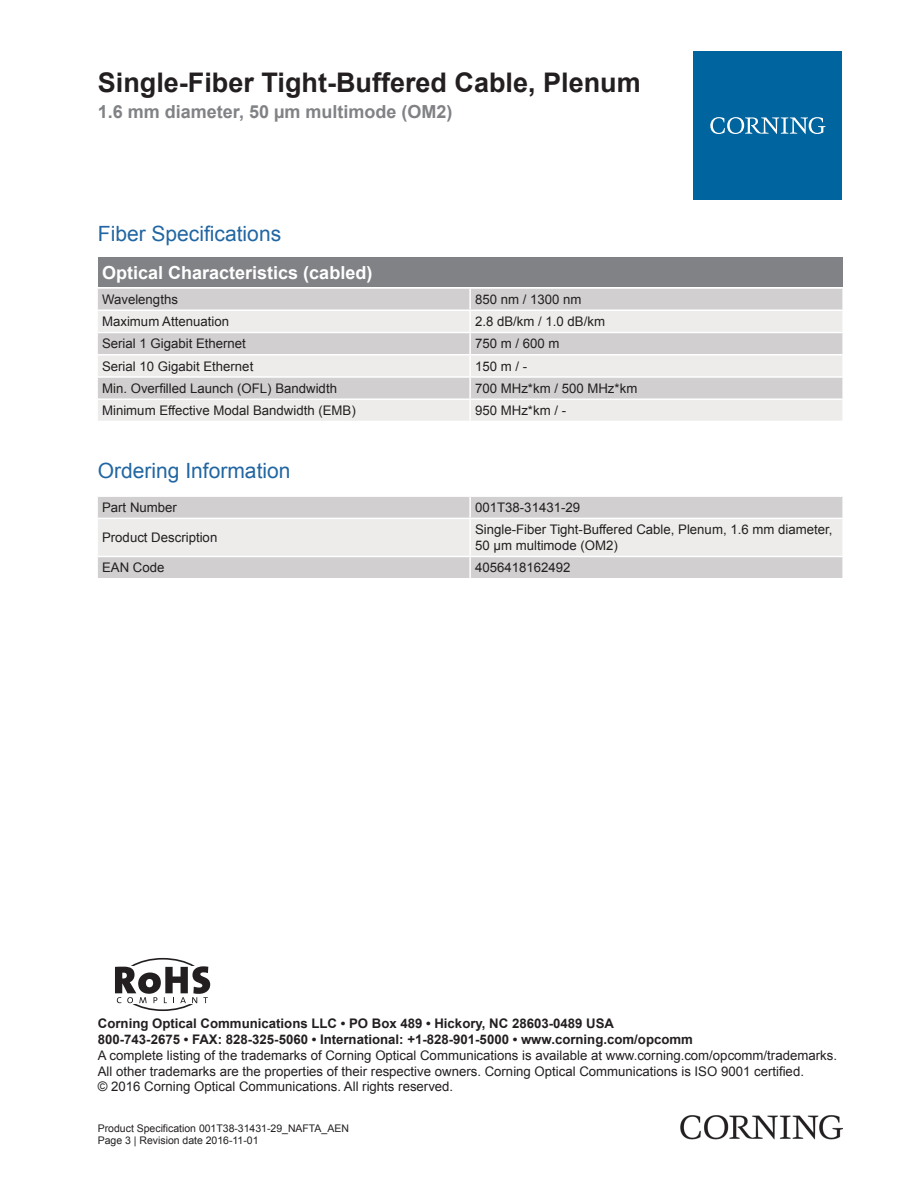
<style>
.page{position:relative;width:919px;height:1187px;background:#fff}
.page>*{position:absolute;margin:0;border:0;box-sizing:border-box;transform-origin:0 0}
.t1{font:700 27px "Arial";color:#231f20}
.t2{font:21px "Arial";color:#2166a2}
.t3{font:700 18px "Arial";color:#808285}
.t4{font:700 18px "Arial";color:#fff}
.t5{font:13.2px/15.9px "Arial";color:#231f20}
.t6{font:700 13.2px/15.9px "Arial";color:#231f20}
.t7{font:10.5px/12.6px "Arial";color:#231f20}
</style>
<div class="page">
<div style="left:98px;top:257px;width:744px;height:30px;background:#808285"></div>
<div style="left:98px;top:289px;width:744px;height:20px;background:#d1cfcf"></div>
<svg style="left:98px;top:311px;width:744px;height:109px;background:#e2e0e0"></svg>
<hr style="left:469px;top:289px;width:2px;height:20px;background:#fff">
<hr style="left:469px;top:311px;width:2px;height:21px;background:#fff">
<hr style="left:469px;top:333px;width:2px;height:21px;background:#fff">
<hr style="left:469px;top:355px;width:2px;height:21px;background:#fff">
<hr style="left:469px;top:378px;width:2px;height:20px;background:#fff">
<hr style="left:469px;top:400px;width:2px;height:20px;background:#fff">
<hr style="left:98px;top:332px;width:372px;height:1px;background:#fff">
<hr style="left:470px;top:332px;width:372px;height:1px;background:#fff">
<hr style="left:98px;top:354px;width:372px;height:1px;background:#fff">
<hr style="left:470px;top:354px;width:372px;height:1px;background:#fff">
<hr style="left:98px;top:376px;width:372px;height:2px;background:#fff">
<hr style="left:470px;top:376px;width:372px;height:2px;background:#fff">
<hr style="left:98px;top:398px;width:372px;height:2px;background:#fff">
<hr style="left:470px;top:398px;width:372px;height:2px;background:#fff">
<div style="left:98px;top:497px;width:744px;height:81px;background:#d1cfcf"></div>
<div style="left:98px;top:519px;width:744px;height:36px;background:#edeceb"></div>
<hr style="left:469px;top:497px;width:2px;height:20px;background:#fff">
<hr style="left:469px;top:519px;width:2px;height:36px;background:#fff">
<hr style="left:469px;top:557px;width:2px;height:21px;background:#fff">
<hr style="left:98px;top:517px;width:372px;height:2px;background:#fff">
<hr style="left:470px;top:517px;width:372px;height:2px;background:#fff">
<hr style="left:98px;top:555px;width:372px;height:2px;background:#fff">
<hr style="left:470px;top:555px;width:372px;height:2px;background:#fff">
<div style="left:693px;top:51px;width:149px;height:149px;background:#00649e"></div>
<svg style="left:710px;top:117px;width:115px;height:17px"></svg>
<img style="left:680px;top:1115px;width:162px;height:24px">
<div style="left:118px;top:957px;width:90px;height:53px;border:2px solid #231f20;border-radius:50%"></div>
<div style="left:98px;top:966px;width:123px;height:38px;background:#fff"></div>
<svg style="left:115px;top:966px;width:95px;height:37px"></svg>
<h1 class="t1" style="left:98px;top:63px;width:544px">Single-Fiber Tight-Buffered Cable, Plenum</h1>
<h3 class="t3" style="left:98px;top:99px;width:356px">1.6 mm diameter, 50 µm multimode (OM2)</h3>
<h2 class="t2" style="left:98px;top:219px;width:185px">Fiber Specifications</h2>
<h3 class="t4" style="left:102px;top:260px;width:272px">Optical Characteristics (cabled)</h3>
<p class="t5" style="left:102px;top:291px;width:77px">Wavelengths</p>
<p class="t5" style="left:475px;top:291px;width:108px">850 nm / 1300 nm</p>
<p class="t5" style="left:102px;top:313px;width:128px">Maximum Attenuation</p>
<p class="t5" style="left:475px;top:313px;width:131px">2.8 dB/km / 1.0 dB/km</p>
<p class="t5" style="left:102px;top:335px;width:145px">Serial 1 Gigabit Ethernet</p>
<p class="t5" style="left:475px;top:335px;width:86px">750 m / 600 m</p>
<p class="t5" style="left:102px;top:358px;width:153px">Serial 10 Gigabit Ethernet</p>
<p class="t5" style="left:475px;top:358px;width:54px">150 m / -</p>
<p class="t5" style="left:102px;top:380px;width:236px">Min. Overfilled Launch (OFL) Bandwidth</p>
<p class="t5" style="left:475px;top:380px;width:164px">700 MHz*km / 500 MHz*km</p>
<p class="t5" style="left:102px;top:402px;width:255px">Minimum Effective Modal Bandwidth (EMB)</p>
<p class="t5" style="left:475px;top:402px;width:92px">950 MHz*km / -</p>
<h2 class="t2" style="left:98px;top:456px;width:194px">Ordering Information</h2>
<p class="t5" style="left:102px;top:499px;width:76px">Part Number</p>
<p class="t5" style="left:475px;top:499px;width:106px">001T38-31431-29</p>
<p class="t5" style="left:102px;top:529px;width:117px">Product Description</p>
<p class="t5" style="left:475px;top:521px;width:359px">Single-Fiber Tight-Buffered Cable, Plenum, 1.6 mm diameter,<br>50 µm multimode (OM2)</p>
<p class="t5" style="left:102px;top:559px;width:64px">EAN Code</p>
<p class="t5" style="left:475px;top:559px;width:97px">4056418162492</p>
<p class="t6" style="left:98px;top:1015px;width:596px">Corning Optical Communications LLC • PO Box 489 • Hickory, NC 28603-0489 USA<br>800-743-2675 • FAX: 828-325-5060 • International: +1-828-901-5000 • www.corning.com/opcomm</p>
<p class="t5" style="left:98px;top:1046px;width:740px">A complete listing of the trademarks of Corning Optical Communications is available at www.corning.com/opcomm/trademarks.<br>All other trademarks are the properties of their respective owners. Corning Optical Communications is ISO 9001 certified.<br>© 2016 Corning Optical Communications. All rights reserved.</p>
<p class="t7" style="left:98px;top:1121px;width:252px">Product Specification 001T38-31431-29_NAFTA_AEN<br>Page 3 | Revision date 2016-11-01</p>
</div>
